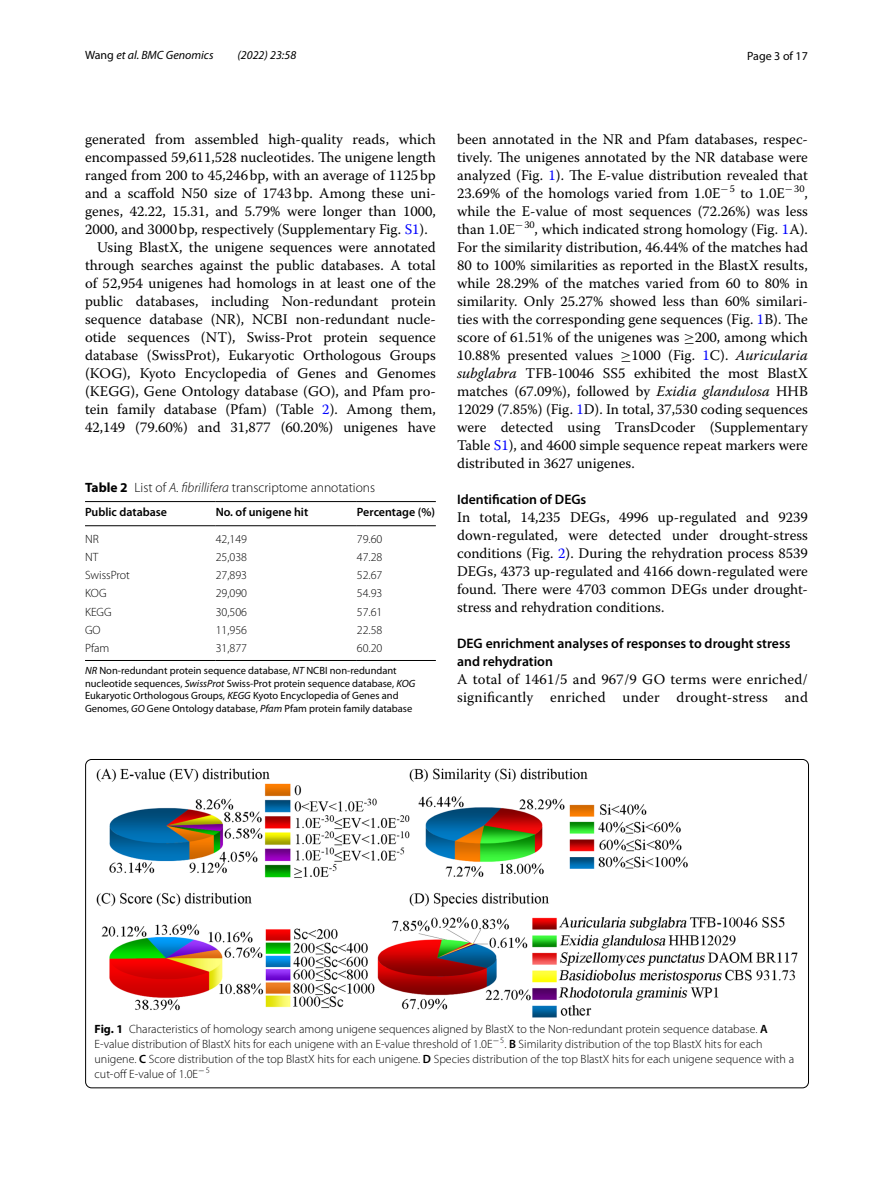
<style>
.page{position:relative;width:893px;height:1187px;background:#fff}
.page>*{position:absolute;margin:0;border:0;box-sizing:border-box;transform-origin:0 0}
.t1{font:14.7px/18px "Warnock Pro";color:#000;text-align:justify}
.t2{font:600 13.8px/18px "Myriad Pro";color:#000}
.t3{font:300 13.5px "Myriad Pro";color:#000}
.t4{font:300 12px/15px "Myriad Pro";color:#000}
.t5{font:600 12px "Myriad Pro";color:#000}
.t6{font:italic 12px "Myriad Pro";color:#000}
.t7{font:12px "Myriad Pro";color:#000}
.t8{font:10.5px/12.8px "Myriad Pro";color:#000}
.s1{font-style:normal}
.s2{color:#00f}
.s3{font-weight:700}
.s4{font-style:italic}
.s5{font-family:"MTSY"}
.s6{font-weight:600}
</style>
<div class="page">
<hr style="left:85px;top:501px;width:131px;height:1px;background:#000">
<hr style="left:85px;top:525px;width:131px;height:1px;background:#000">
<hr style="left:216px;top:501px;width:141px;height:1px;background:#000">
<hr style="left:216px;top:525px;width:141px;height:1px;background:#000">
<hr style="left:357px;top:501px;width:79px;height:1px;background:#000">
<hr style="left:357px;top:525px;width:79px;height:1px;background:#000">
<hr style="left:85px;top:660px;width:131px;height:1px;background:#000">
<hr style="left:216px;top:660px;width:141px;height:1px;background:#000">
<hr style="left:357px;top:660px;width:79px;height:1px;background:#000">
<img style="left:97px;top:768px;width:700px;height:249px">
<p class="t6" style="left:85px;top:48px;width:130px"><span class="s1">Wang</span> et al. BMC Genomics</p>
<p class="t6" style="left:237px;top:48px;width:60px">(2022) 23:58</p>
<p class="t7" style="left:747px;top:48px;width:62px">Page 3 of 17</p>
<p class="t1" style="left:85px;top:130px;width:352px">generated from assembled high-quality reads, which</p>
<p class="t1" style="left:85px;top:148px;width:352px">encompassed 59,611,528 nucleotides. The unigene length</p>
<p class="t1" style="left:85px;top:166px;width:352px">ranged from 200 to 45,246bp, with an average of 1125bp</p>
<p class="t1" style="left:85px;top:184px;width:352px">and a scaffold N50 size of 1743bp. Among these uni-</p>
<p class="t1" style="left:85px;top:202px;width:352px">genes, 42.22, 15.31, and 5.79% were longer than 1000,</p>
<p class="t1" style="left:85px;top:220px;width:344px">2000, and 3000bp, respectively (Supplementary Fig. <span class="s2">S1</span>).</p>
<p class="t1" style="left:97px;top:238px;width:340px">Using BlastX, the unigene sequences were annotated</p>
<p class="t1" style="left:85px;top:256px;width:352px">through searches against the public databases. A total</p>
<p class="t1" style="left:85px;top:274px;width:352px">of 52,954 unigenes had homologs in at least one of the</p>
<p class="t1" style="left:85px;top:292px;width:352px">public databases, including Non-redundant protein</p>
<p class="t1" style="left:85px;top:310px;width:352px">sequence database (NR), NCBI non-redundant nucle-</p>
<p class="t1" style="left:85px;top:328px;width:352px">otide sequences (NT), Swiss-Prot protein sequence</p>
<p class="t1" style="left:85px;top:346px;width:352px">database (SwissProt), Eukaryotic Orthologous Groups</p>
<p class="t1" style="left:85px;top:364px;width:352px">(KOG), Kyoto Encyclopedia of Genes and Genomes</p>
<p class="t1" style="left:85px;top:382px;width:352px">(KEGG), Gene Ontology database (GO), and Pfam pro-</p>
<p class="t1" style="left:85px;top:400px;width:352px">tein family database (Pfam) (Table <span class="s2">2</span>). Among them,</p>
<p class="t1" style="left:85px;top:418px;width:352px">42,149 (79.60%) and 31,877 (60.20%) unigenes have</p>
<p class="t3" style="left:85px;top:479px;width:292px"><span class="s3">Table 2</span> List of <span class="s4">A. fibrillifera</span> transcriptome annotations</p>
<p class="t5" style="left:85px;top:504px;width:84px">Public database</p>
<p class="t5" style="left:216px;top:504px;width:94px">No. of unigene hit</p>
<p class="t5" style="left:357px;top:504px;width:80px">Percentage (%)</p>
<p class="t4" style="left:85px;top:531px;width:15px">NR</p>
<p class="t4" style="left:216px;top:531px;width:33px">42,149</p>
<p class="t4" style="left:357px;top:531px;width:27px">79.60</p>
<p class="t4" style="left:85px;top:549px;width:15px">NT</p>
<p class="t4" style="left:216px;top:549px;width:33px">25,038</p>
<p class="t4" style="left:357px;top:549px;width:27px">47.28</p>
<p class="t4" style="left:85px;top:568px;width:46px">SwissProt</p>
<p class="t4" style="left:216px;top:568px;width:33px">27,893</p>
<p class="t4" style="left:357px;top:568px;width:27px">52.67</p>
<p class="t4" style="left:85px;top:586px;width:23px">KOG</p>
<p class="t4" style="left:216px;top:586px;width:33px">29,090</p>
<p class="t4" style="left:357px;top:586px;width:27px">54.93</p>
<p class="t4" style="left:85px;top:604px;width:28px">KEGG</p>
<p class="t4" style="left:216px;top:604px;width:33px">30,506</p>
<p class="t4" style="left:357px;top:604px;width:27px">57.61</p>
<p class="t4" style="left:85px;top:622px;width:17px">GO</p>
<p class="t4" style="left:216px;top:622px;width:33px">11,956</p>
<p class="t4" style="left:357px;top:622px;width:27px">22.58</p>
<p class="t4" style="left:85px;top:640px;width:26px">Pfam</p>
<p class="t4" style="left:216px;top:640px;width:33px">31,877</p>
<p class="t4" style="left:357px;top:640px;width:27px">60.20</p>
<p class="t8" style="left:85px;top:664px;width:332px"><span class="s4">NR</span> Non-redundant protein sequence database, <span class="s4">NT</span> NCBI non-redundant nucleotide sequences, <span class="s4">SwissProt</span> Swiss-Prot protein sequence database, <span class="s4">KOG </span>Eukaryotic Orthologous Groups, <span class="s4">KEGG</span> Kyoto Encyclopedia of Genes and Genomes, <span class="s4">GO</span> Gene Ontology database, <span class="s4">Pfam</span> Pfam protein family database</p>
<p class="t1" style="left:457px;top:130px;width:352px">been annotated in the NR and Pfam databases, respec&shy;tively. The unigenes annotated by the NR database were analyzed (Fig. <span class="s2">1</span>). The E-value distribution revealed that 23.69% of the homologs varied from 1.0E<sup>−</sup><sup>5</sup> to 1.0E<sup>−</sup><sup>30</sup>, while the E-value of most sequences (72.26%) was less than 1.0E<sup>−</sup><sup>30</sup>, which indicated strong homology (Fig. <span class="s2">1</span>A).<br>For the similarity distribution, 46.44% of the matches had 80 to 100% similarities as reported in the BlastX results, while 28.29% of the matches varied from 60 to 80% in similarity. Only 25.27% showed less than 60% similari&shy;ties with the corresponding gene sequences (Fig. <span class="s2">1</span>B). The score of 61.51% of the unigenes was <span class="s5">≥</span>200, among which 10.88% presented values <span class="s5">≥</span>1000 (Fig. <span class="s2">1</span>C). <span class="s4">Auricularia subglabra</span> TFB-10046 SS5 exhibited the most BlastX matches (67.09%), followed by <span class="s4">Exidia glandulosa</span> HHB 12029 (7.85%) (Fig. <span class="s2">1</span>D). In total, 37,530 coding sequences were detected using TransDcoder (Supplementary Table <span class="s2">S1</span>), and 4600 simple sequence repeat markers were distributed in 3627 unigenes.</p>
<p class="t2" style="left:457px;top:490px;width:131px">Identification of DEGs</p>
<p class="t1" style="left:457px;top:508px;width:352px">In total, 14,235 DEGs, 4996 up-regulated and 9239 down-regulated, were detected under drought-stress conditions (Fig. <span class="s2">2</span>). During the rehydration process 8539<br>DEGs, 4373 up-regulated and 4166 down-regulated were found. There were 4703 common DEGs under drought&shy;stress and rehydration conditions.</p>
<p class="t2" style="left:457px;top:634px;width:335px">DEG enrichment analyses of responses to drought stress and rehydration</p>
<p class="t1" style="left:457px;top:670px;width:352px">A total of 1461/5 and 967/9 GO terms were enriched/ significantly enriched under drought-stress and</p>
<p class="t4" style="left:95px;top:1021px;width:701px"><span class="s3">Fig. 1</span> Characteristics of homology search among unigene sequences aligned by BlastX to the Non-redundant protein sequence database. <span class="s6">A </span>E-value distribution of BlastX hits for each unigene with an E-value threshold of 1.0E<sup>−</sup><sup>5</sup>. <span class="s6">B</span> Similarity distribution of the top BlastX hits for each unigene. <span class="s6">C</span> Score distribution of the top BlastX hits for each unigene. <span class="s6">D</span> Species distribution of the top BlastX hits for each unigene sequence with a cut-off E-value of 1.0E<sup>−</sup><sup>5</sup></p>
</div>
